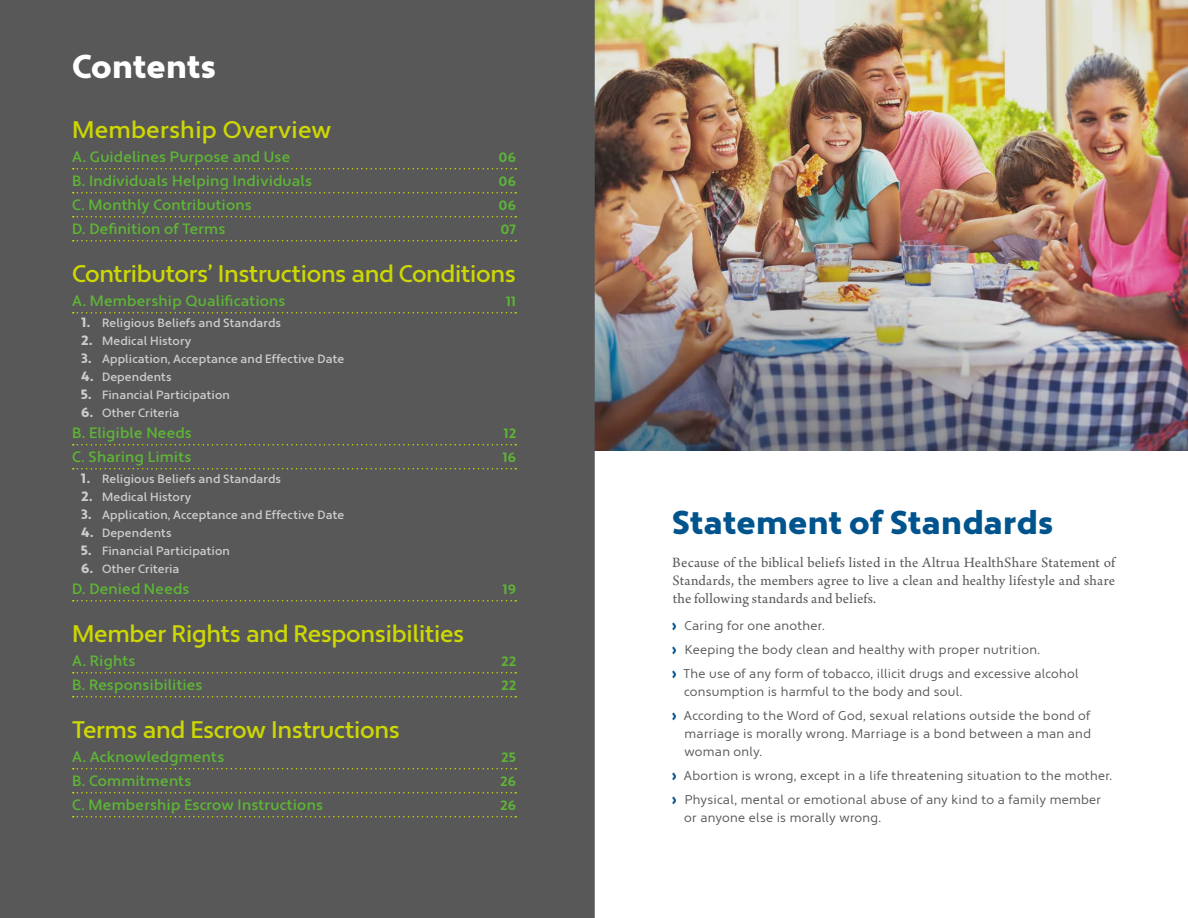
<style>
.page{position:relative;width:1188px;height:918px;background:#fff}
.page>*{position:absolute;margin:0;border:0;box-sizing:border-box;transform-origin:0 0}
.t1{font:900 33px "Apertura";letter-spacing:.01em;color:#00548d}
.t2{font:900 33px "Apertura";color:#fff}
.t3{font:500 24px "Apertura";letter-spacing:-.015em;color:#cdd702}
.t4{font:500 15px "Apertura";letter-spacing:.01em;color:#5eb634}
.t5{font:15px/18px "Arno Pro";letter-spacing:.015em;color:#585859;text-align:justify}
.t6{font:700 13.5px "Apertura";letter-spacing:.02em;color:#5eb634}
.t7{font:12.75px/24px "Apertura";letter-spacing:.02em;color:#585859}
.t8{font:500 12px "Apertura";letter-spacing:.005em;color:#cdcdcd}
.s1{font-weight:900;font-size:13.5px}
.s2{font-weight:900;font-size:15px;color:#00548d}
</style>
<div class="page">
<div style="left:0;top:0;width:594px;height:918px;background:#585859"></div>
<svg style="left:73px;top:168px;width:443px;height:2px"></svg>
<svg style="left:73px;top:192px;width:443px;height:2px"></svg>
<svg style="left:73px;top:216px;width:443px;height:2px"></svg>
<svg style="left:73px;top:240px;width:443px;height:2px"></svg>
<svg style="left:73px;top:312px;width:443px;height:2px"></svg>
<svg style="left:73px;top:444px;width:443px;height:2px"></svg>
<svg style="left:73px;top:468px;width:443px;height:2px"></svg>
<svg style="left:73px;top:600px;width:443px;height:2px"></svg>
<svg style="left:73px;top:672px;width:443px;height:2px"></svg>
<svg style="left:73px;top:696px;width:443px;height:2px"></svg>
<svg style="left:73px;top:768px;width:443px;height:2px"></svg>
<svg style="left:73px;top:792px;width:443px;height:2px"></svg>
<svg style="left:73px;top:816px;width:443px;height:2px"></svg>
<img style="left:595px;top:0;width:593px;height:451px">
<hr style="left:593px;top:0;width:2px;height:918px;background:#585859">
<h1 class="t2" style="left:72px;top:47px;width:146px">Contents</h1>
<h2 class="t3" style="left:72px;top:115px;width:261px">Membership Overview</h2>
<p class="t4" style="left:72px;top:148px;width:220px">A. Guidelines Purpose and Use</p>
<p class="t6" style="left:499px;top:149px;width:19px">06</p>
<p class="t4" style="left:72px;top:172px;width:242px">B. Individuals Helping Individuals</p>
<p class="t6" style="left:499px;top:173px;width:19px">06</p>
<p class="t4" style="left:72px;top:196px;width:181px">C. Monthly Contributions</p>
<p class="t6" style="left:499px;top:197px;width:19px">06</p>
<p class="t4" style="left:72px;top:220px;width:155px">D. Definition of Terms</p>
<p class="t6" style="left:501px;top:221px;width:17px">07</p>
<h2 class="t3" style="left:72px;top:259px;width:445px">Contributors’ Instructions and Conditions</h2>
<p class="t4" style="left:72px;top:292px;width:215px">A. Membership Qualifications</p>
<p class="t6" style="left:506px;top:293px;width:12px">11</p>
<p class="t8" style="left:81px;top:316px;width:202px"><span class="s1">1.</span> Religious Beliefs and Standards</p>
<p class="t8" style="left:81px;top:334px;width:112px"><span class="s1">2.</span> Medical History</p>
<p class="t8" style="left:81px;top:352px;width:265px"><span class="s1">3.</span> Application, Acceptance and Effective Date</p>
<p class="t8" style="left:81px;top:370px;width:92px"><span class="s1">4.</span> Dependents</p>
<p class="t8" style="left:81px;top:388px;width:150px"><span class="s1">5.</span> Financial Participation</p>
<p class="t8" style="left:81px;top:406px;width:100px"><span class="s1">6.</span> Other Criteria</p>
<p class="t4" style="left:72px;top:424px;width:121px">B. Eligible Needs</p>
<p class="t6" style="left:504px;top:425px;width:14px">12</p>
<p class="t4" style="left:72px;top:448px;width:121px">C. Sharing Limits</p>
<p class="t6" style="left:502px;top:449px;width:15px">16</p>
<p class="t8" style="left:81px;top:472px;width:202px"><span class="s1">1.</span> Religious Beliefs and Standards</p>
<p class="t8" style="left:81px;top:490px;width:112px"><span class="s1">2.</span> Medical History</p>
<p class="t8" style="left:81px;top:508px;width:265px"><span class="s1">3.</span> Application, Acceptance and Effective Date</p>
<p class="t8" style="left:81px;top:526px;width:92px"><span class="s1">4.</span> Dependents</p>
<p class="t8" style="left:81px;top:544px;width:150px"><span class="s1">5.</span> Financial Participation</p>
<p class="t8" style="left:81px;top:562px;width:100px"><span class="s1">6.</span> Other Criteria</p>
<p class="t4" style="left:72px;top:580px;width:119px">D. Denied Needs</p>
<p class="t6" style="left:502px;top:581px;width:15px">19</p>
<h2 class="t3" style="left:72px;top:619px;width:394px">Member Rights and Responsibilities</h2>
<p class="t4" style="left:72px;top:652px;width:65px">A. Rights</p>
<p class="t6" style="left:501px;top:653px;width:16px">22</p>
<p class="t4" style="left:72px;top:676px;width:132px">B. Responsibilities</p>
<p class="t6" style="left:501px;top:677px;width:16px">22</p>
<h2 class="t3" style="left:72px;top:715px;width:329px">Terms and Escrow Instructions</h2>
<p class="t4" style="left:72px;top:748px;width:154px">A. Acknowledgments</p>
<p class="t6" style="left:501px;top:749px;width:16px">25</p>
<p class="t4" style="left:72px;top:772px;width:121px">B. Commitments</p>
<p class="t6" style="left:500px;top:773px;width:17px">26</p>
<p class="t4" style="left:72px;top:796px;width:253px">C. Membership Escrow Instructions</p>
<p class="t6" style="left:500px;top:797px;width:17px">26</p>
<h1 class="t1" style="left:672px;top:503px;width:383px">Statement of Standards</h1>
<p class="t5" style="left:672px;top:554px;width:444px">Because of the biblical beliefs listed in the Altrua HealthShare Statement of Standards, the members agree to live a clean and healthy lifestyle and share the following standards and beliefs.</p>
<p class="t7" style="left:672px;top:614px;width:409px"><span class="s2">›</span> Caring for one another.<br><span class="s2">›</span> Keeping the body clean and healthy with proper nutrition.<br><span class="s2">›</span> The use of any form of tobacco, illicit drugs and excessive alcohol</p>
<p class="t7" style="left:672px;top:680px;width:420px;text-indent:12px">consumption is harmful to the body and soul.<br><span class="s2">›</span> According to the Word of God, sexual relations outside the bond of</p>
<p class="t7" style="left:685px;top:725px;width:408px;line-height:18px">marriage is morally wrong. Marriage is a bond between a man and woman only.</p>
<p class="t7" style="left:672px;top:764px;width:442px"><span class="s2">›</span> Abortion is wrong, except in a life threatening situation to the mother. <span class="s2">›</span> Physical, mental or emotional abuse of any kind to a family member</p>
<p class="t7" style="left:684px;top:806px;width:199px">or anyone else is morally wrong.</p>
</div>
